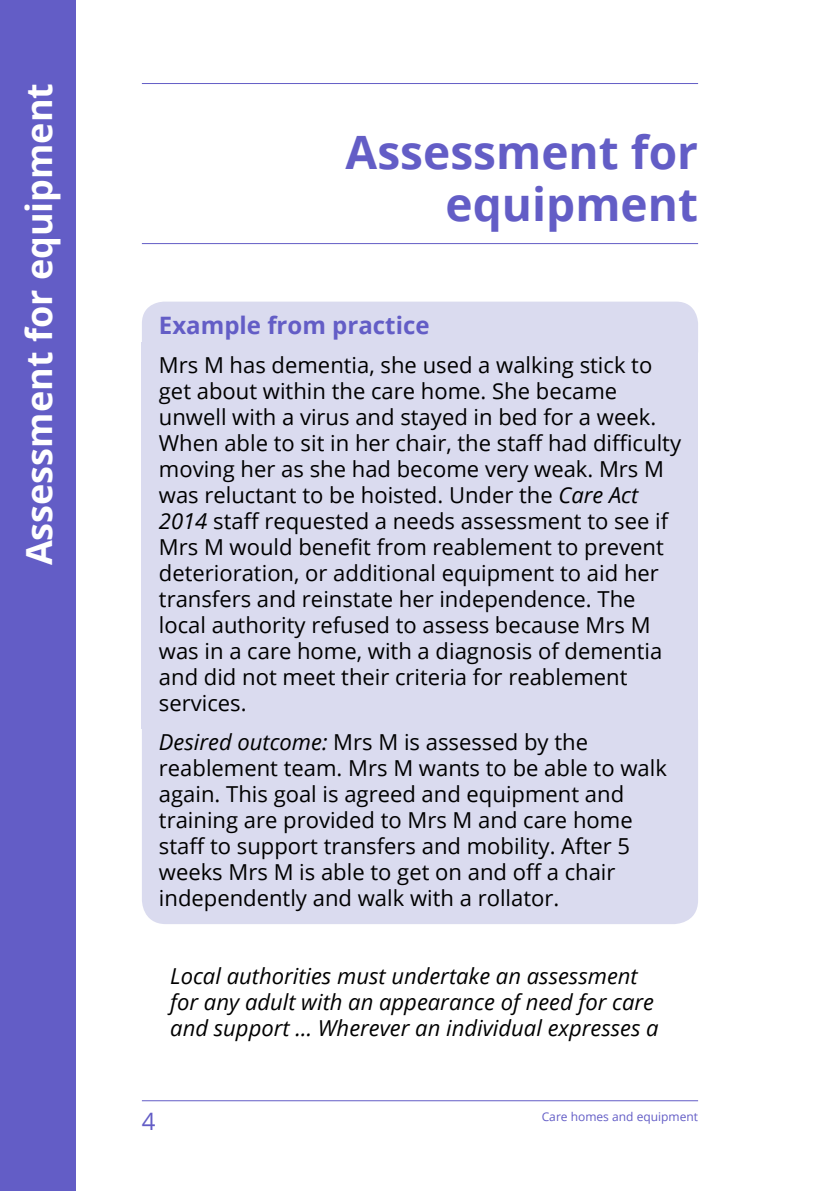
<style>
.page{position:relative;width:840px;height:1191px;background:#fff}
.page>*{position:absolute;margin:0;border:0;box-sizing:border-box;transform-origin:0 0}
.t1{font:700 46px/52px "Open Sans";color:#635dc6;text-align:right}
.t2{font:700 36px "Open Sans";color:#fff}
.t3{font:700 24px "Open Sans";color:#635dc6}
.t4{font:24px "Open Sans";color:#635dc6}
.t5{font:22px/26px "Open Sans";color:#000}
.t6{font:italic 22px/26px "Open Sans";color:#000}
.t7{font:12px "Open Sans";color:#635dc6}
.s1{font-style:italic}
</style>
<div class="page">
<hr style="left:142px;top:1100px;width:555px;height:1px;background:#635dc6">
<div style="left:0;top:0;width:75px;height:1191px;background:#635dc6"></div>
<hr style="left:142px;top:83px;width:555px;height:1px;background:#635dc6">
<hr style="left:142px;top:243px;width:555px;height:1px;background:#635dc6">
<div style="left:142px;top:302px;width:555px;height:41px;background:#dadbef"></div>
<div style="left:142px;top:343px;width:555px;height:386px;background:#dadbef"></div>
<div style="left:142px;top:729px;width:555px;height:195px;background:#dadbef"></div>
<h2 class="t2" style="left:14px;top:565px;width:484px;rotate:-90deg">Assessment for equipment</h2>
<h1 class="t1" style="left:345px;top:125px;width:354px">Assessment for equipment</h1>
<p class="t3" style="left:159px;top:308px;width:272px">Example from practice</p>
<p class="t5" style="left:159px;top:351px;width:523px">Mrs M has dementia, she used a walking stick to get about within the care home. She became unwell with a virus and stayed in bed for a week.<br>When able to sit in her chair, the staff had difficulty moving her as she had become very weak. Mrs M was reluctant to be hoisted. Under the <span class="s1">Care Act 2014</span> staff requested a needs assessment to see if Mrs M would benefit from reablement to prevent deterioration, or additional equipment to aid her transfers and reinstate her independence. The local authority refused to assess because Mrs M was in a care home, with a diagnosis of dementia and did not meet their criteria for reablement services.</p>
<p class="t5" style="left:159px;top:728px;width:509px"><span class="s1">Desired outcome:</span> Mrs M is assessed by the reablement team. Mrs M wants to be able to walk again. This goal is agreed and equipment and training are provided to Mrs M and care home staff to support transfers and mobility. After 5 weeks Mrs M is able to get on and off a chair independently and walk with a rollator.</p>
<p class="t6" style="left:170px;top:962px;width:489px">Local authorities must undertake an assessment for any adult with an appearance of need for care and support … Wherever an individual expresses a</p>
<p class="t4" style="left:142px;top:1104px;width:15px">4</p>
<p class="t7" style="left:541px;top:1108px;width:158px">Care homes and equipment</p>
</div>
